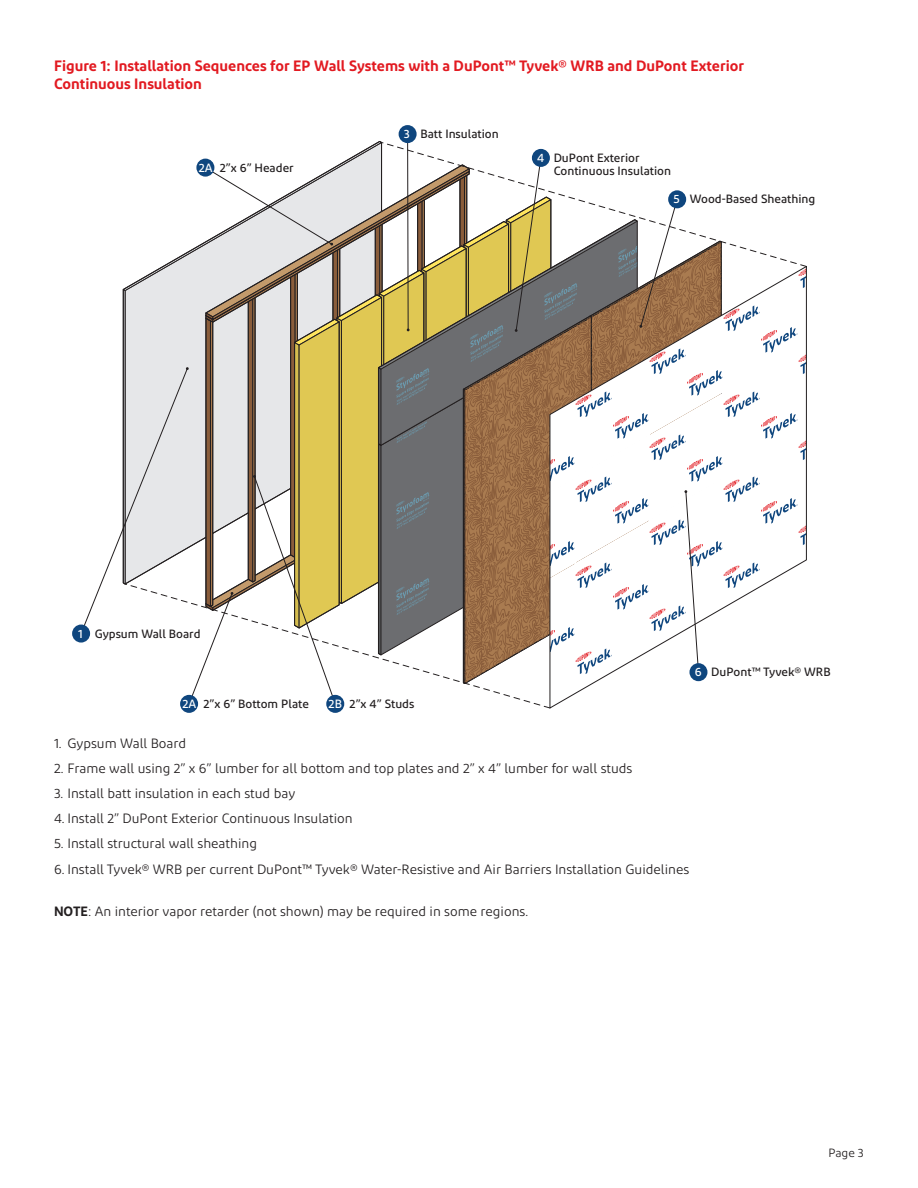
<style>
.page{position:relative;width:918px;height:1188px;background:#fff}
.page>*{position:absolute;margin:0;border:0;box-sizing:border-box;transform-origin:0 0}
.subhead_2{font:600 15px/18px "Diodrum";color:#e21a21}
.body_1{font:13.5px "Diodrum";color:#231f20}
.t1{font:500 12px/13.5px "Diodrum";color:#231f20}
.t2{font:12px "Diodrum";color:#231f20}
.s1{color:#fff}
.s2{font-weight:600}
</style>
<div class="page">
<svg style="left:551px;top:267px;width:256px;height:441px"></svg>
<svg style="left:81px;top:134px;width:641px;height:570px"></svg>
<div style="left:72px;top:625px;width:18px;height:18px;background:#0f467e;border-radius:50%"></div>
<div style="left:196px;top:159px;width:18px;height:18px;background:#0f467e;border-radius:50%"></div>
<div style="left:326px;top:695px;width:18px;height:18px;background:#0f467e;border-radius:50%"></div>
<div style="left:180px;top:695px;width:18px;height:18px;background:#0f467e;border-radius:50%"></div>
<div style="left:399px;top:125px;width:18px;height:18px;background:#0f467e;border-radius:50%"></div>
<div style="left:532px;top:149px;width:18px;height:18px;background:#0f467e;border-radius:50%"></div>
<div style="left:668px;top:190px;width:18px;height:18px;background:#0f467e;border-radius:50%"></div>
<div style="left:689px;top:663px;width:18px;height:18px;background:#0f467e;border-radius:50%"></div>
<p class="subhead_2" style="left:54px;top:56px;width:692px">Figure 1: Installation Sequences for EP Wall Systems with a DuPont™ Tyvek® WRB and DuPont Exterior<br>Continuous Insulation</p>
<p class="t1" style="left:199px;top:160px;width:97px"><span class="s1">2A</span> 2”x 6” Header</p>
<p class="t1" style="left:404px;top:127px;width:96px"><span class="s1">3</span> Batt Insulation</p>
<p class="t1" style="left:554px;top:151px;width:119px;text-indent:-16px"><span class="s1">4</span> DuPont Exterior<br>Continuous Insulation</p>
<p class="t1" style="left:673px;top:192px;width:144px"><span class="s1">5</span> Wood-Based Sheathing</p>
<p class="t1" style="left:78px;top:626px;width:124px"><span class="s1">1</span> Gypsum Wall Board</p>
<p class="t1" style="left:182px;top:697px;width:128px"><span class="s1">2A</span> 2”x 6” Bottom Plate</p>
<p class="t1" style="left:329px;top:697px;width:87px"><span class="s1">2B</span> 2”x 4” Studs</p>
<p class="t1" style="left:695px;top:665px;width:137px"><span class="s1">6</span> DuPont™ Tyvek® WRB</p>
<p class="body_1" style="left:54px;top:735px;width:134px">1. Gypsum Wall Board</p>
<p class="body_1" style="left:54px;top:760px;width:580px">2. Frame wall using 2” x 6” lumber for all bottom and top plates and 2” x 4” lumber for wall studs</p>
<p class="body_1" style="left:54px;top:785px;width:243px">3. Install batt insulation in each stud bay</p>
<p class="body_1" style="left:54px;top:810px;width:300px">4. Install 2” DuPont Exterior Continuous Insulation</p>
<p class="body_1" style="left:54px;top:836px;width:205px">5. Install structural wall sheathing</p>
<p class="body_1" style="left:54px;top:861px;width:637px">6. Install Tyvek® WRB per current DuPont™ Tyvek® Water-Resistive and Air Barriers Installation Guidelines</p>
<p class="body_1" style="left:54px;top:903px;width:476px"><span class="s2">NOTE</span>: An interior vapor retarder (not shown) may be required in some regions.</p>
<p class="t2" style="left:828px;top:1146px;width:37px">Page 3</p>
</div>
